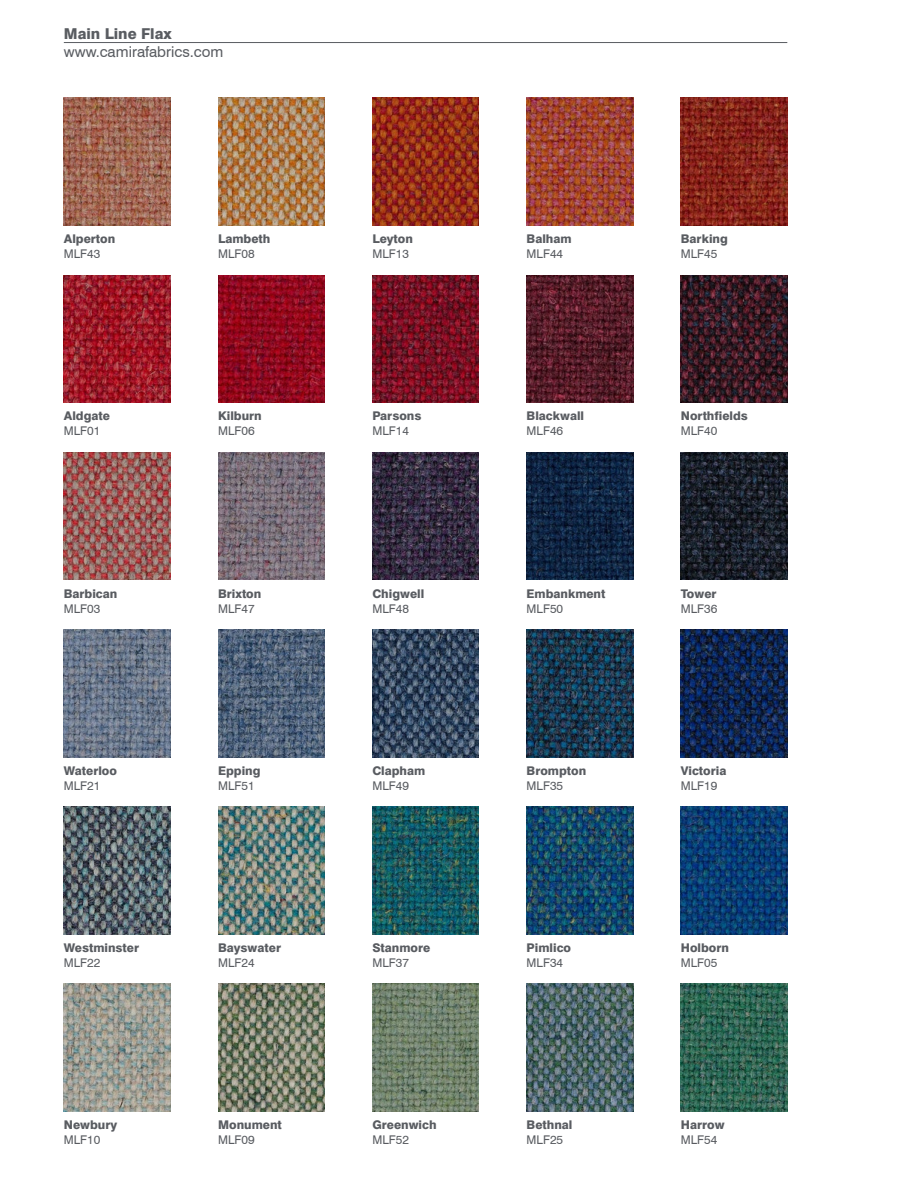
<style>
.page{position:relative;width:915px;height:1187px;background:#fff}
.page>*{position:absolute;margin:0;border:0;box-sizing:border-box;transform-origin:0 0}
.t1{font:15px "Swiss 721 BT";color:#595c61}
.t2{font:800 15px "Swiss 721 BT";color:#595c61}
.t3{font:800 12px "Swiss 721 BT";color:#595c61}
.t4{font:12px "Swiss 721 BT";color:#595c61}
</style>
<div class="page">
<hr style="left:64px;top:42px;width:723px;height:1px;background:#595c61">
<img style="left:64px;top:98px;width:106px;height:127px">
<img style="left:218px;top:98px;width:106px;height:127px">
<img style="left:372px;top:98px;width:106px;height:127px">
<img style="left:526px;top:98px;width:106px;height:127px">
<img style="left:680px;top:98px;width:107px;height:127px">
<img style="left:64px;top:275px;width:106px;height:127px">
<img style="left:218px;top:275px;width:106px;height:127px">
<img style="left:372px;top:275px;width:106px;height:127px">
<img style="left:526px;top:275px;width:106px;height:127px">
<img style="left:680px;top:275px;width:107px;height:127px">
<img style="left:64px;top:452px;width:106px;height:128px">
<img style="left:218px;top:452px;width:106px;height:128px">
<img style="left:372px;top:452px;width:106px;height:128px">
<img style="left:526px;top:452px;width:106px;height:128px">
<img style="left:680px;top:452px;width:107px;height:128px">
<img style="left:64px;top:629px;width:106px;height:128px">
<img style="left:218px;top:629px;width:106px;height:128px">
<img style="left:372px;top:629px;width:106px;height:128px">
<img style="left:526px;top:629px;width:106px;height:128px">
<img style="left:680px;top:629px;width:107px;height:128px">
<img style="left:64px;top:806px;width:106px;height:128px">
<img style="left:218px;top:806px;width:106px;height:128px">
<img style="left:372px;top:806px;width:106px;height:128px">
<img style="left:526px;top:806px;width:106px;height:128px">
<img style="left:680px;top:806px;width:107px;height:128px">
<img style="left:64px;top:983px;width:106px;height:128px">
<img style="left:218px;top:983px;width:106px;height:128px">
<img style="left:372px;top:983px;width:106px;height:128px">
<img style="left:526px;top:983px;width:106px;height:128px">
<img style="left:680px;top:983px;width:107px;height:128px">
<p class="t2" style="left:64px;top:25px;width:109px">Main Line Flax</p>
<p class="t1" style="left:64px;top:42px;width:161px">www.camirafabrics.com</p>
<p class="t3" style="left:64px;top:231px;width:53px">Alperton</p>
<p class="t4" style="left:64px;top:246px;width:38px">MLF43</p>
<p class="t3" style="left:218px;top:231px;width:54px">Lambeth</p>
<p class="t4" style="left:218px;top:246px;width:38px">MLF08</p>
<p class="t3" style="left:372px;top:231px;width:42px">Leyton</p>
<p class="t4" style="left:372px;top:246px;width:38px">MLF13</p>
<p class="t3" style="left:526px;top:231px;width:46px">Balham</p>
<p class="t4" style="left:526px;top:246px;width:38px">MLF44</p>
<p class="t3" style="left:680px;top:231px;width:48px">Barking</p>
<p class="t4" style="left:680px;top:246px;width:38px">MLF45</p>
<p class="t3" style="left:64px;top:409px;width:48px">Aldgate</p>
<p class="t4" style="left:64px;top:424px;width:38px">MLF01</p>
<p class="t3" style="left:218px;top:409px;width:45px">Kilburn</p>
<p class="t4" style="left:218px;top:424px;width:38px">MLF06</p>
<p class="t3" style="left:372px;top:409px;width:51px">Parsons</p>
<p class="t4" style="left:372px;top:424px;width:38px">MLF14</p>
<p class="t3" style="left:526px;top:409px;width:59px">Blackwall</p>
<p class="t4" style="left:526px;top:424px;width:38px">MLF46</p>
<p class="t3" style="left:680px;top:409px;width:68px">Northfields</p>
<p class="t4" style="left:680px;top:424px;width:38px">MLF40</p>
<p class="t3" style="left:64px;top:586px;width:55px">Barbican</p>
<p class="t4" style="left:64px;top:601px;width:38px">MLF03</p>
<p class="t3" style="left:218px;top:586px;width:45px">Brixton</p>
<p class="t4" style="left:218px;top:601px;width:38px">MLF47</p>
<p class="t3" style="left:372px;top:586px;width:53px">Chigwell</p>
<p class="t4" style="left:372px;top:601px;width:38px">MLF48</p>
<p class="t3" style="left:526px;top:586px;width:80px">Embankment</p>
<p class="t4" style="left:526px;top:601px;width:38px">MLF50</p>
<p class="t3" style="left:680px;top:586px;width:37px">Tower</p>
<p class="t4" style="left:680px;top:601px;width:38px">MLF36</p>
<p class="t3" style="left:64px;top:763px;width:55px">Waterloo</p>
<p class="t4" style="left:64px;top:778px;width:38px">MLF21</p>
<p class="t3" style="left:218px;top:763px;width:44px">Epping</p>
<p class="t4" style="left:218px;top:778px;width:38px">MLF51</p>
<p class="t3" style="left:372px;top:763px;width:54px">Clapham</p>
<p class="t4" style="left:372px;top:778px;width:38px">MLF49</p>
<p class="t3" style="left:526px;top:763px;width:61px">Brompton</p>
<p class="t4" style="left:526px;top:778px;width:38px">MLF35</p>
<p class="t3" style="left:680px;top:763px;width:47px">Victoria</p>
<p class="t4" style="left:680px;top:778px;width:38px">MLF19</p>
<p class="t3" style="left:64px;top:940px;width:77px">Westminster</p>
<p class="t4" style="left:64px;top:955px;width:38px">MLF22</p>
<p class="t3" style="left:218px;top:940px;width:64px">Bayswater</p>
<p class="t4" style="left:218px;top:955px;width:38px">MLF24</p>
<p class="t3" style="left:372px;top:940px;width:59px">Stanmore</p>
<p class="t4" style="left:372px;top:955px;width:38px">MLF37</p>
<p class="t3" style="left:526px;top:940px;width:46px">Pimlico</p>
<p class="t4" style="left:526px;top:955px;width:38px">MLF34</p>
<p class="t3" style="left:680px;top:940px;width:50px">Holborn</p>
<p class="t4" style="left:680px;top:955px;width:38px">MLF05</p>
<p class="t3" style="left:64px;top:1117px;width:55px">Newbury</p>
<p class="t4" style="left:64px;top:1132px;width:38px">MLF10</p>
<p class="t3" style="left:218px;top:1117px;width:65px">Monument</p>
<p class="t4" style="left:218px;top:1132px;width:38px">MLF09</p>
<p class="t3" style="left:372px;top:1117px;width:66px">Greenwich</p>
<p class="t4" style="left:372px;top:1132px;width:38px">MLF52</p>
<p class="t3" style="left:526px;top:1117px;width:47px">Bethnal</p>
<p class="t4" style="left:526px;top:1132px;width:38px">MLF25</p>
<p class="t3" style="left:680px;top:1117px;width:45px">Harrow</p>
<p class="t4" style="left:680px;top:1132px;width:38px">MLF54</p>
</div>
